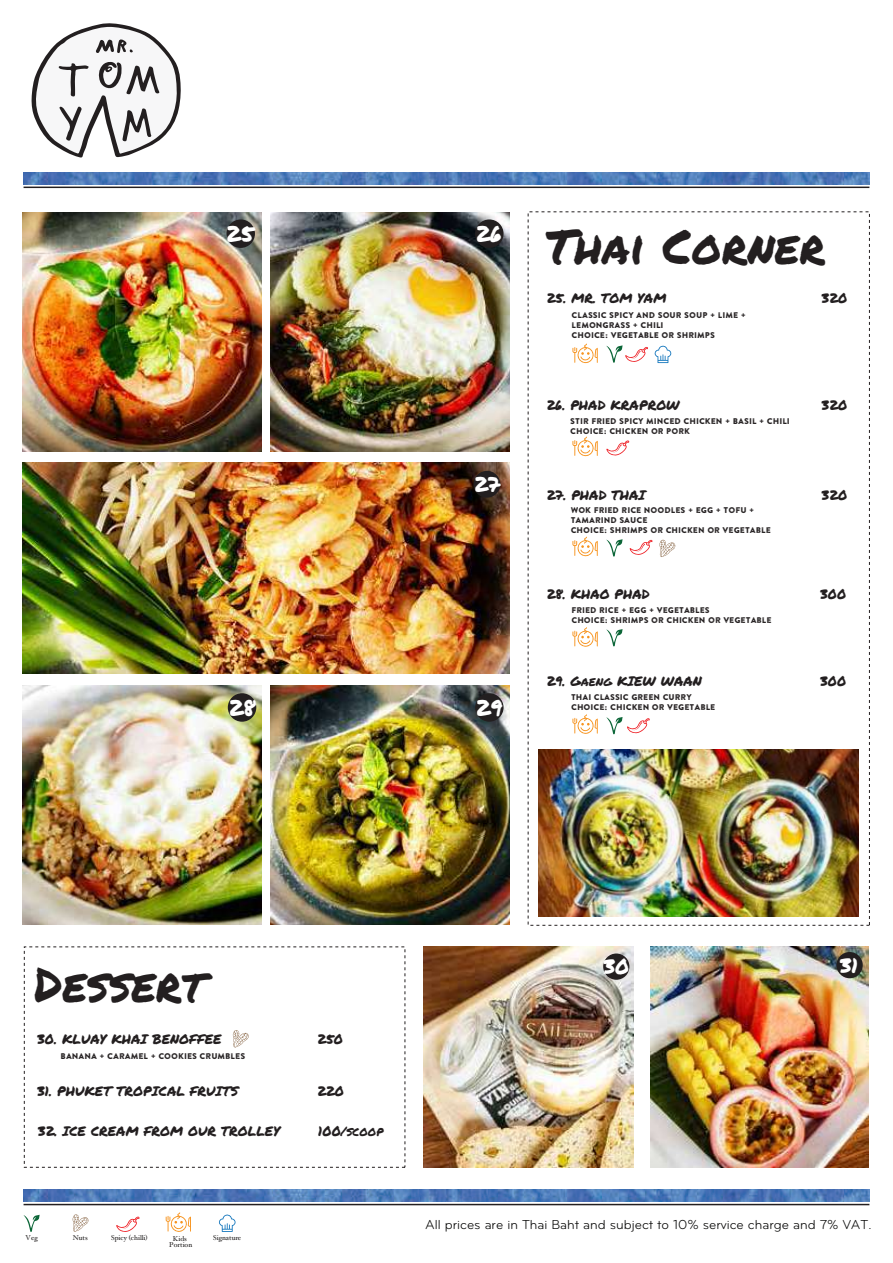
<style>
.page{position:relative;width:893px;height:1263px;background:#fff}
.page>*{position:absolute;margin:0;border:0;box-sizing:border-box;transform-origin:0 0}
.t1{font:47.7px "Permanent Marker";color:#231f20}
.t2{font:22.35px "Permanent Marker";color:#fff}
.t3{font:21px "Permanent Marker";color:#fff}
.t4{font:20.55px "Permanent Marker";color:#fff}
.t5{font:13.5px "Bryant Pro";color:#050504}
.t6{font:13.35px "Permanent Marker";color:#231f20}
.t7{font:8.25px/9.9px "Brandon Printed One";color:#231f20}
.t8{font:7.05px "Hoefler Text";color:#211e1e}
</style>
<div class="page">
<svg style="left:31px;top:23px;width:150px;height:135px"></svg>
<hr style="left:24px;top:187px;width:845px;height:1px;background:#231f20">
<img style="left:24px;top:172px;width:845px;height:12px">
<hr style="left:24px;top:1204px;width:845px;height:1px;background:#231f20">
<img style="left:24px;top:1190px;width:845px;height:12px">
<svg style="left:606px;top:629px;width:17px;height:17px"></svg>
<svg style="left:233px;top:1030px;width:16px;height:18px"></svg>
<svg style="left:659px;top:539px;width:17px;height:18px"></svg>
<img style="left:23px;top:212px;width:239px;height:239px">
<img style="left:271px;top:212px;width:239px;height:239px">
<img style="left:23px;top:685px;width:239px;height:240px">
<img style="left:271px;top:685px;width:239px;height:240px">
<div style="left:226px;top:219px;width:29px;height:29px;background:#231f20;border-radius:50%"></div>
<div style="left:475px;top:219px;width:29px;height:29px;background:#231f20;border-radius:50%"></div>
<div style="left:228px;top:693px;width:28px;height:29px;background:#231f20;border-radius:50%"></div>
<div style="left:475px;top:693px;width:29px;height:29px;background:#231f20;border-radius:50%"></div>
<img style="left:23px;top:463px;width:487px;height:211px">
<div style="left:473px;top:471px;width:27px;height:27px;background:#231f20;border-radius:50%"></div>
<svg style="left:606px;top:440px;width:23px;height:16px"></svg>
<svg style="left:606px;top:539px;width:17px;height:18px"></svg>
<svg style="left:630px;top:540px;width:23px;height:15px"></svg>
<svg style="left:606px;top:717px;width:44px;height:17px"></svg>
<img style="left:424px;top:947px;width:210px;height:220px">
<img style="left:650px;top:947px;width:219px;height:220px">
<div style="left:603px;top:953px;width:26px;height:27px;background:#231f20;border-radius:50%"></div>
<div style="left:836px;top:952px;width:27px;height:26px;background:#231f20;border-radius:50%"></div>
<img style="left:539px;top:750px;width:319px;height:167px">
<svg style="left:606px;top:345px;width:42px;height:18px"></svg>
<svg style="left:654px;top:346px;width:17px;height:17px"></svg>
<svg style="left:572px;top:344px;width:26px;height:20px"></svg>
<svg style="left:572px;top:437px;width:26px;height:20px"></svg>
<svg style="left:572px;top:537px;width:26px;height:20px"></svg>
<svg style="left:572px;top:627px;width:26px;height:20px"></svg>
<svg style="left:572px;top:714px;width:26px;height:20px"></svg>
<svg style="left:24px;top:1215px;width:16px;height:17px"></svg>
<svg style="left:73px;top:1214px;width:16px;height:18px"></svg>
<svg style="left:116px;top:1216px;width:24px;height:16px"></svg>
<svg style="left:219px;top:1214px;width:17px;height:18px"></svg>
<svg style="left:166px;top:1212px;width:25px;height:20px"></svg>
<h2 class="t2" style="left:226px;top:217px;width:29px">25</h2>
<h2 class="t2" style="left:476px;top:217px;width:27px">26</h2>
<h3 class="t3" style="left:474px;top:469px;width:27px">27</h3>
<h2 class="t2" style="left:229px;top:691px;width:28px">28</h2>
<h2 class="t2" style="left:476px;top:691px;width:28px">29</h2>
<h1 class="t1" style="left:546px;top:211px;width:281px">Thai Corner</h1>
<h3 class="t6" style="left:547px;top:288px;width:121px">25. MR. TOM YAM</h3>
<h3 class="t6" style="left:822px;top:288px;width:27px">320</h3>
<p class="t7" style="left:572px;top:310px;width:176px">CLASSIC SPICY AND SOUR SOUP + LIME +<br>LEMONGRASS + CHILI<br>CHOICE: VEGETABLE OR SHRIMPS</p>
<h3 class="t6" style="left:547px;top:395px;width:134px">26. PHAD KRAPROW</h3>
<h3 class="t6" style="left:822px;top:395px;width:27px">320</h3>
<p class="t7" style="left:570px;top:416px;width:221px">STIR FRIED SPICY MINCED CHICKEN + BASIL + CHILI<br>CHOICE: CHICKEN OR PORK</p>
<h3 class="t6" style="left:547px;top:485px;width:100px">27. PHAD THAI</h3>
<h3 class="t6" style="left:822px;top:485px;width:27px">320</h3>
<p class="t7" style="left:571px;top:505px;width:202px">WOK FRIED RICE NOODLES + EGG + TOFU +<br>TAMARIND SAUCE<br>CHOICE: SHRIMPS OR CHICKEN OR VEGETABLE</p>
<h3 class="t6" style="left:547px;top:584px;width:104px">28. KHAO PHAD</h3>
<h3 class="t6" style="left:820px;top:584px;width:27px">300</h3>
<p class="t7" style="left:571px;top:605px;width:202px">FRIED RICE + EGG + VEGETABLES<br>CHOICE: SHRIMPS OR CHICKEN OR VEGETABLE</p>
<h3 class="t6" style="left:547px;top:671px;width:157px">29. Gaeng KIEW WAAN</h3>
<h3 class="t6" style="left:820px;top:671px;width:27px">300</h3>
<p class="t7" style="left:571px;top:692px;width:146px">THAI CLASSIC GREEN CURRY<br>CHOICE: CHICKEN OR VEGETABLE</p>
<h1 class="t1" style="left:34px;top:949px;width:172px">Dessert</h1>
<h3 class="t6" style="left:37px;top:1029px;width:186px">30. KLUAY KHAI BENOFFEE</h3>
<h3 class="t6" style="left:317px;top:1029px;width:27px">250</h3>
<p class="t7" style="left:61px;top:1051px;width:186px">BANANA + CARAMEL + COOKIES CRUMBLES</p>
<h3 class="t6" style="left:37px;top:1081px;width:202px">31. PHUKET TROPICAL FRUITS</h3>
<h3 class="t6" style="left:317px;top:1081px;width:28px">220</h3>
<h3 class="t6" style="left:38px;top:1121px;width:243px">32. ICE CREAM FROM OUR TROLLEY</h3>
<h3 class="t6" style="left:318px;top:1121px;width:67px">100/scoop</h3>
<h3 class="t4" style="left:604px;top:951px;width:27px">30</h3>
<h3 class="t4" style="left:840px;top:950px;width:20px">31</h3>
<p class="t8" style="left:26px;top:1233px;width:14px">Veg</p>
<p class="t8" style="left:73px;top:1233px;width:17px">Nuts</p>
<p class="t8" style="left:111px;top:1233px;width:38px">Spicy (chilli)</p>
<p class="t8" style="left:173px;top:1234px;width:16px">Kids</p>
<p class="t8" style="left:213px;top:1233px;width:30px">Signature</p>
<p class="t8" style="left:169px;top:1240px;width:25px">Portion</p>
<h3 class="t5" style="left:425px;top:1217px;width:448px">All prices are in Thai Baht and subject to 10% service charge and 7% VAT.</h3>
</div>
